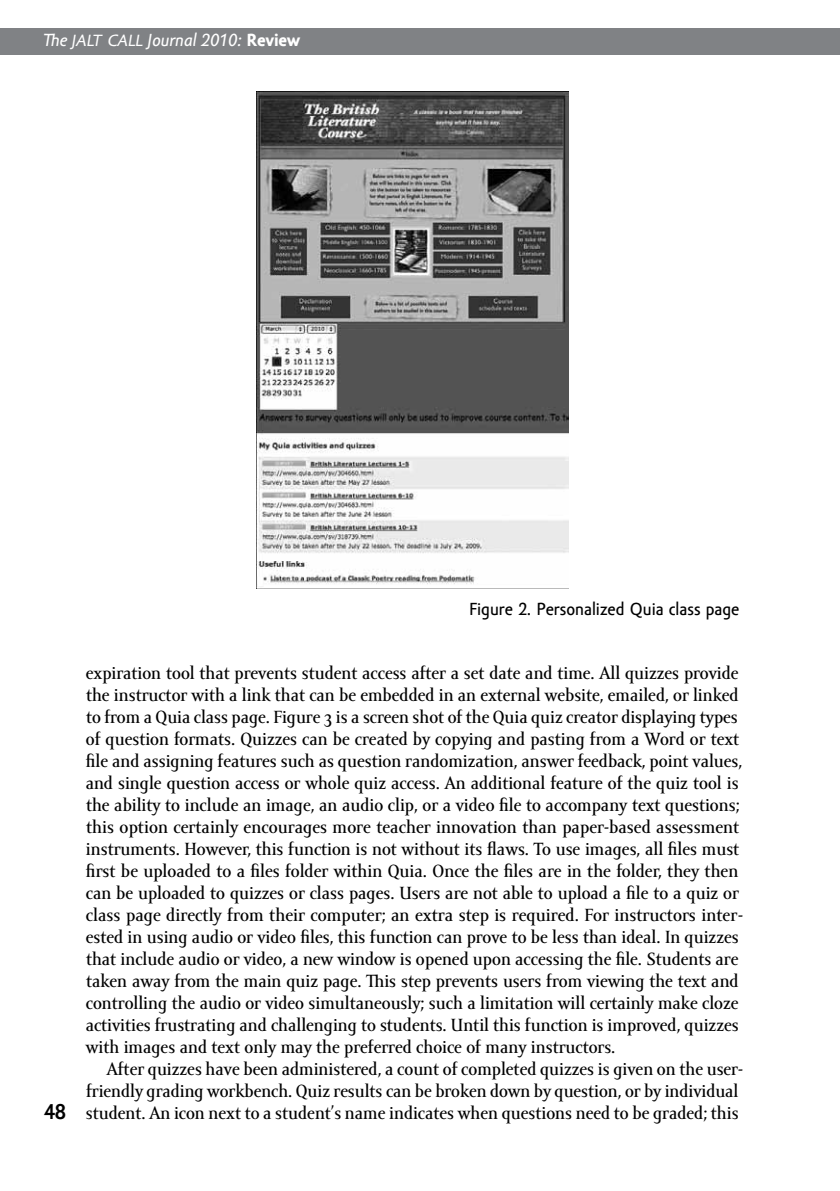
<style>
.page{position:relative;width:840px;height:1191px;background:#fff}
.page>*{position:absolute;margin:0;border:0;box-sizing:border-box;transform-origin:0 0}
.t1{font:700 22px "Amor Sans Pro";color:#000}
.t2{font:18px/22px "Amor Serif Text Pro";color:#000}
.t3{font:18px "Amor Sans Text Pro";color:#000}
.t4{font:italic 18px "Amor Sans Text Pro";color:#fff}
.s1{font-family:"Amor Sans Pro";font-size:24px}
.s2{font-weight:700;font-style:normal}
</style>
<div class="page">
<div style="left:0;top:28px;width:839px;height:27px;background:#808285"></div>
<svg style="left:839px;top:28px;width:1px;height:27px"></svg>
<img style="left:256px;top:92px;width:312px;height:496px">
<p class="t4" style="left:44px;top:31px;width:258px">The <span class="s1">jalt call</span> Journal 2010: <span class="s2">Review</span></p>
<p class="t3" style="left:469px;top:599px;width:272px">Figure 2. Personalized Quia class page</p>
<p class="t1" style="left:44px;top:1099px;width:24px">48</p>
<p class="t2" style="left:86px;top:663px;width:658px">expiration tool that prevents student access after a set date and time. All quizzes provide the instructor with a link that can be embedded in an external website, emailed, or linked to from a Quia class page. Figure 3 is a screen shot of the Quia quiz creator displaying types of question formats. Quizzes can be created by copying and pasting from a Word or text file and assigning features such as question randomization, answer feedback, point values, and single question access or whole quiz access. An additional feature of the quiz tool is the ability to include an image, an audio clip, or a video file to accompany text questions; this option certainly encourages more teacher innovation than paper-based assessment instruments. However, this function is not without its flaws. To use images, all files must first be uploaded to a files folder within Quia. Once the files are in the folder, they then can be uploaded to quizzes or class pages. Users are not able to upload a file to a quiz or class page directly from their computer; an extra step is required. For instructors inter&shy;ested in using audio or video files, this function can prove to be less than ideal. In quizzes that include audio or video, a new window is opened upon accessing the file. Students are taken away from the main quiz page. This step prevents users from viewing the text and controlling the audio or video simultaneously; such a limitation will certainly make cloze activities frustrating and challenging to students. Until this function is improved, quizzes with images and text only may the preferred choice of many instructors.</p>
<p class="t2" style="left:86px;top:1059px;width:658px;text-indent:21px">After quizzes have been administered, a count of completed quizzes is given on the user&shy;friendly grading workbench. Quiz results can be broken down by question, or by individual student. An icon next to a student’s name indicates when questions need to be graded; this</p>
</div>
